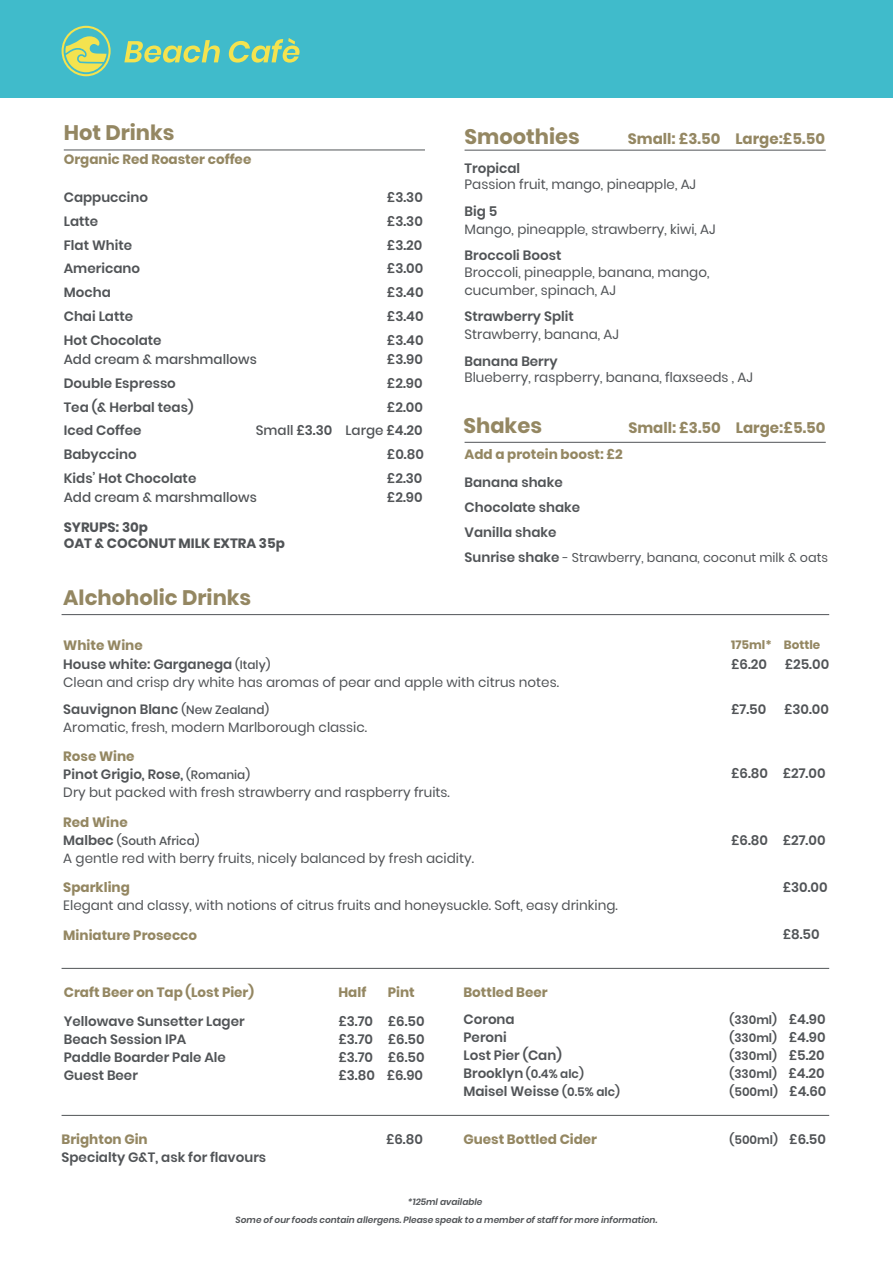
<style>
.page{position:relative;width:893px;height:1263px;background:#fff}
.page>*{position:absolute;margin:0;border:0;box-sizing:border-box;transform-origin:0 0}
.t1{font:700 21px "Poppins";color:#948762}
.t2{font:700 15px "Poppins";color:#948762}
.t3{font:13.5px/18px "Poppins";color:#515457}
.t4{font:600 13.5px/18px "Poppins";color:#515457}
.t5{font:700 13.5px "Poppins";color:#948762}
.t6{font:500 13.5px "Poppins";color:#515457}
.t7{font:700 13.5px/16.5px "Poppins";color:#515457}
.t8{font:12.75px "Poppins";color:#515457}
.t9{font:600 12px "Poppins";color:#515457}
.t10{font:500 12px "Poppins";color:#515457}
.t11{font:700 12px "Poppins";color:#948762}
.t12{font:italic 600 9px "Poppins";color:#515457}
.s1{font-weight:600}
.s2{font-weight:600;font-size:13.5px}
.s3{font-size:12px}
.s4{font-weight:500;font-size:12px}
.s5{font-weight:700;color:#948762}
.s6{font-size:13.5px}
</style>
<div class="page">
<hr style="left:64px;top:150px;width:361px;height:1px;background:#515457">
<hr style="left:62px;top:614px;width:767px;height:1px;background:#515457">
<hr style="left:62px;top:968px;width:767px;height:1px;background:#515457">
<hr style="left:62px;top:1115px;width:767px;height:1px;background:#515457">
<hr style="left:465px;top:150px;width:361px;height:1px;background:#515457">
<hr style="left:465px;top:442px;width:361px;height:1px;background:#515457">
<div style="left:0;top:0;width:893px;height:98px;background:#40bbcb"></div>
<svg style="left:124px;top:38px;width:176px;height:25px"></svg>
<svg style="left:62px;top:26px;width:49px;height:51px"></svg>
<p class="t1" style="left:64px;top:121px;width:112px">Hot Drinks</p>
<p class="t5" style="left:64px;top:152px;width:189px">Organic Red Roaster coffee</p>
<p class="t4" style="left:64px;top:188px;width:86px">Cappuccino</p>
<p class="t4" style="left:387px;top:188px;width:37px">£3.30</p>
<p class="t4" style="left:64px;top:212px;width:36px">Latte</p>
<p class="t4" style="left:387px;top:212px;width:37px">£3.30</p>
<p class="t4" style="left:64px;top:236px;width:70px">Flat White</p>
<p class="t4" style="left:387px;top:236px;width:37px">£3.20</p>
<p class="t4" style="left:64px;top:260px;width:78px">Americano</p>
<p class="t4" style="left:387px;top:260px;width:38px">£3.00</p>
<p class="t4" style="left:64px;top:283px;width:49px">Mocha</p>
<p class="t4" style="left:387px;top:283px;width:38px">£3.40</p>
<p class="t4" style="left:64px;top:307px;width:71px">Chai Latte</p>
<p class="t4" style="left:387px;top:307px;width:38px">£3.40</p>
<p class="t4" style="left:64px;top:331px;width:99px">Hot Chocolate</p>
<p class="t4" style="left:387px;top:331px;width:38px">£3.40</p>
<p class="t6" style="left:64px;top:351px;width:195px">Add cream &amp; marshmallows</p>
<p class="t4" style="left:387px;top:350px;width:38px">£3.90</p>
<p class="t4" style="left:64px;top:374px;width:114px">Double Espresso</p>
<p class="t4" style="left:387px;top:374px;width:37px">£2.90</p>
<p class="t4" style="left:64px;top:398px;width:131px">Tea (&amp; Herbal teas)</p>
<p class="t4" style="left:387px;top:398px;width:37px">£2.00</p>
<p class="t4" style="left:64px;top:422px;width:79px">Iced Coffee</p>
<p class="t6" style="left:256px;top:423px;width:168px">Small <span class="s1">£3.30</span> Large <span class="s1">£4.20</span></p>
<p class="t4" style="left:64px;top:445px;width:74px">Babyccino</p>
<p class="t4" style="left:387px;top:445px;width:38px">£0.80</p>
<p class="t4" style="left:64px;top:469px;width:134px">Kids’ Hot Chocolate</p>
<p class="t4" style="left:387px;top:469px;width:37px">£2.30</p>
<p class="t6" style="left:64px;top:490px;width:195px">Add cream &amp; marshmallows</p>
<p class="t4" style="left:387px;top:489px;width:37px">£2.90</p>
<p class="t7" style="left:64px;top:519px;width:223px">SYRUPS: 30p<br>OAT &amp; COCONUT MILK EXTRA 35p</p>
<p class="t1" style="left:63px;top:585px;width:189px">Alchoholic Drinks</p>
<p class="t5" style="left:63px;top:638px;width:81px">White Wine</p>
<p class="t1" style="left:465px;top:124px;width:117px">Smoothies</p>
<p class="t2" style="left:628px;top:130px;width:199px">Small: £3.50 Large:£5.50</p>
<p class="t3" style="left:465px;top:160px;width:233px;line-height:16.5px"><span class="s1">Tropical<br></span>Passion fruit, mango, pineapple, AJ</p>
<p class="t3" style="left:465px;top:202px;width:253px"><span class="s1">Big 5<br></span>Mango, pineapple, strawberry, kiwi, AJ</p>
<p class="t3" style="left:465px;top:247px;width:246px;line-height:16.5px"><span class="s1">Broccoli Boost<br></span>Broccoli, pineapple, banana, mango,</p>
<p class="t3" style="left:465px;top:281px;width:153px">cucumber, spinach, AJ</p>
<p class="t3" style="left:465px;top:307px;width:156px"><span class="s1">Strawberry Split<br></span>Strawberry, banana, AJ</p>
<p class="t3" style="left:465px;top:353px;width:290px;line-height:16.5px"><span class="s1">Banana Berry<br></span>Blueberry, raspberry, banana, flaxseeds , AJ</p>
<p class="t1" style="left:463px;top:413px;width:80px">Shakes</p>
<p class="t2" style="left:628px;top:419px;width:199px">Small: £3.50 Large:£5.50</p>
<p class="t4" style="left:465px;top:473px;width:100px">Banana shake</p>
<p class="t4" style="left:465px;top:498px;width:117px">Chocolate shake</p>
<p class="t4" style="left:465px;top:523px;width:93px">Vanilla shake</p>
<p class="t8" style="left:465px;top:550px;width:365px"><span class="s2">Sunrise shake</span> <span class="s3">-</span> Strawberry, banana, coconut milk &amp; oats</p>
<p class="t5" style="left:465px;top:447px;width:160px">Add a protein boost: £2</p>
<p class="t11" style="left:731px;top:637px;width:42px">175ml*</p>
<p class="t11" style="left:784px;top:637px;width:38px">Bottle</p>
<p class="t3" style="left:63px;top:656px;width:497px"><span class="s1">House white: Garganega</span> <span class="s4">(Italy)<br></span>Clean and crisp dry white has aromas of pear and apple with citrus notes.</p>
<p class="t3" style="left:63px;top:700px;width:305px"><span class="s1">Sauvignon Blanc</span> <span class="s4">(New Zealand)<br></span>Aromatic, fresh, modern Marlborough classic.</p>
<p class="t5" style="left:63px;top:749px;width:73px">Rose Wine</p>
<p class="t3" style="left:63px;top:766px;width:388px"><span class="s1">Pinot Grigio, Rose,</span> <span class="s4">(Romania)<br></span>Dry but packed with fresh strawberry and raspberry fruits.</p>
<p class="t5" style="left:63px;top:814px;width:66px">Red Wine</p>
<p class="t10" style="left:63px;top:834px;width:138px"><span class="s2">Malbec</span> (South Africa)</p>
<p class="t3" style="left:63px;top:849px;width:412px">A gentle red with berry fruits, nicely balanced by fresh acidity.</p>
<p class="t3" style="left:63px;top:879px;width:556px"><span class="s5">Sparkling<br></span>Elegant and classy, with notions of citrus fruits and honeysuckle. Soft, easy drinking.</p>
<p class="t5" style="left:63px;top:927px;width:135px">Miniature Prosecco</p>
<p class="t5" style="left:64px;top:985px;width:192px">Craft Beer on Tap (Lost Pier)</p>
<p class="t5" style="left:338px;top:985px;width:29px">Half</p>
<p class="t5" style="left:388px;top:985px;width:28px">Pint</p>
<p class="t4" style="left:64px;top:1012px;width:182px">Yellowave Sunsetter Lager<br>Beach Session IPA<br>Paddle Boarder Pale Ale<br>Guest Beer</p>
<p class="t4" style="left:338px;top:1012px;width:88px">£3.70 £6.50</p>
<p class="t4" style="left:338px;top:1030px;width:88px">£3.70 £6.50</p>
<p class="t4" style="left:338px;top:1048px;width:88px">£3.70 £6.50</p>
<p class="t4" style="left:338px;top:1066px;width:86px">£3.80 £6.90</p>
<p class="t5" style="left:463px;top:985px;width:86px">Bottled Beer</p>
<p class="t4" style="left:463px;top:1010px;width:100px">Corona<br>Peroni<br>Lost Pier (Can)</p>
<p class="t9" style="left:463px;top:1066px;width:122px"><span class="s6">Brooklyn</span> (0.4% alc)</p>
<p class="t4" style="left:463px;top:1082px;width:158px">Maisel Weisse <span class="s3">(0.5% alc)</span></p>
<p class="t4" style="left:731px;top:656px;width:37px">£6.20</p>
<p class="t4" style="left:785px;top:656px;width:46px">£25.00</p>
<p class="t4" style="left:731px;top:700px;width:37px">£7.50</p>
<p class="t4" style="left:784px;top:700px;width:46px">£30.00</p>
<p class="t4" style="left:731px;top:765px;width:96px">£6.80 £27.00</p>
<p class="t4" style="left:731px;top:831px;width:96px">£6.80 £27.00</p>
<p class="t4" style="left:783px;top:878px;width:46px">£30.00</p>
<p class="t4" style="left:783px;top:926px;width:38px">£8.50</p>
<p class="t9" style="left:730px;top:1012px;width:97px">(330ml) <span class="s6">£4.90</span></p>
<p class="t9" style="left:730px;top:1030px;width:97px">(330ml) <span class="s6">£4.90</span></p>
<p class="t9" style="left:730px;top:1048px;width:97px">(330ml) <span class="s6">£5.20</span></p>
<p class="t9" style="left:730px;top:1066px;width:97px">(330ml) <span class="s6">£4.20</span></p>
<p class="t9" style="left:730px;top:1084px;width:98px">(500ml) <span class="s6">£4.60</span></p>
<p class="t4" style="left:62px;top:1131px;width:206px"><span class="s5">Brighton Gin<br></span>Specialty G&amp;T, ask for flavours</p>
<p class="t4" style="left:386px;top:1131px;width:38px">£6.80</p>
<p class="t9" style="left:730px;top:1133px;width:98px">(500ml) <span class="s6">£6.50</span></p>
<p class="t5" style="left:463px;top:1132px;width:135px">Guest Bottled Cider</p>
<p class="t12" style="left:408px;top:1196px;width:76px">*125ml available</p>
<p class="t12" style="left:236px;top:1214px;width:423px">Some of our foods contain allergens. Please speak to a member of staff for more information.</p>
</div>
